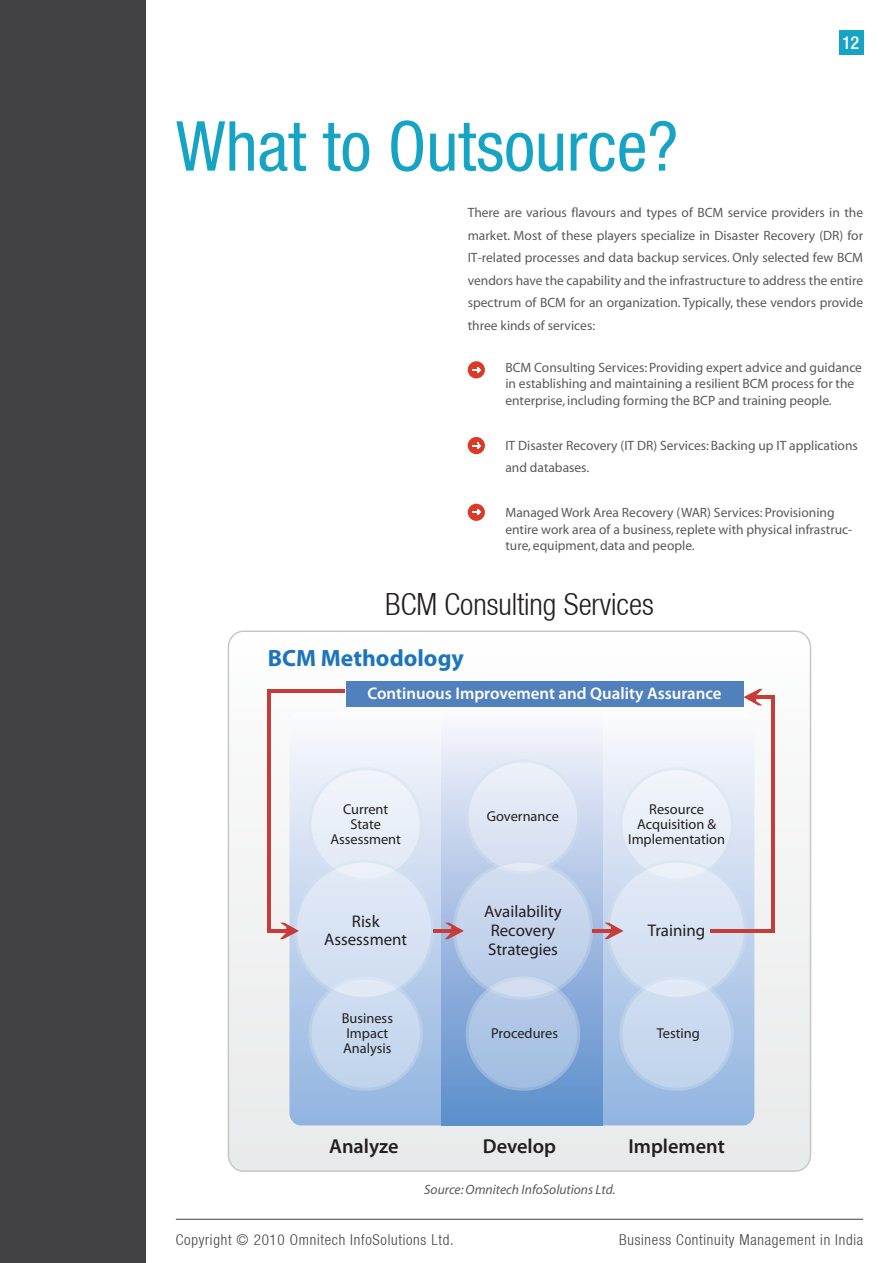
<style>
.page{position:relative;width:894px;height:1263px;background:#fff}
.page>*{position:absolute;margin:0;border:0;box-sizing:border-box;transform-origin:0 0}
.t1{font:69px "Heavenetica Cond 5 SH";color:#15a4c4}
.t2{font:30.6px "Heavenetica Cond 4 Lt SH";color:#231f20}
.t3{font:700 23.7px "Myriad Pro";color:#1c75bc}
.t4{font:600 20.25px "Myriad Pro";color:#231f20}
.t5{font:18px "Heavenetica Cond 6 Med SH";color:#fff}
.t6{font:16.95px/18.6px "Myriad Pro";color:#231f20;text-align:center}
.t7{font:600 16.95px "Myriad Pro";color:#fff}
.t8{font:15px "Heavenetica Cond 4 Lt SH";letter-spacing:.05em;color:#424143}
.t9{font:14.4px/15.1px "Myriad Pro";color:#231f20;text-align:center}
.t10{font:13.5px/22.5px "Myriad";color:#58595b}
.t11{font:italic 13.5px "Myriad";color:#58595b}
</style>
<div class="page">
<div style="left:0;top:0;width:146px;height:1263px;background:#424143"></div>
<hr style="left:176px;top:1219px;width:686px;height:1px;background:#424143">
<div style="left:838px;top:30px;width:25px;height:25px;background:#15a4c4"></div>
<div style="left:467px;top:361px;width:17px;height:17px;background:#dc3a26;border-radius:50%"></div>
<svg style="left:472px;top:367px;width:8px;height:5px"></svg>
<div style="left:467px;top:437px;width:17px;height:17px;background:#dc3a26;border-radius:50%"></div>
<svg style="left:472px;top:443px;width:8px;height:5px"></svg>
<div style="left:467px;top:504px;width:17px;height:17px;background:#dc3a26;border-radius:50%"></div>
<svg style="left:472px;top:510px;width:8px;height:5px"></svg>
<svg style="left:230px;top:633px;width:578px;height:536px"></svg>
<div style="left:227px;top:630px;width:584px;height:542px;border:2px solid #c7c7c7;border-radius:16px"></div>
<svg style="left:289px;top:712px;width:152px;height:413px"></svg>
<svg style="left:602px;top:712px;width:152px;height:413px"></svg>
<div style="left:441px;top:712px;width:161px;height:413px;background:linear-gradient(to bottom,#f6f4fb,#5b8bca)"></div>
<div style="left:345px;top:681px;width:398px;height:26px;background:#5181bd"></div>
<div style="left:310px;top:769px;width:111px;height:111px;background:#e9eff8;border-radius:50%"></div>
<div style="left:308px;top:767px;width:115px;height:114px;border:3px solid #d3e3ed;border-radius:50%"></div>
<div style="left:467px;top:761px;width:111px;height:111px;background:#e0e7f5;border-radius:50%"></div>
<div style="left:465px;top:759px;width:115px;height:115px;border:3px solid #d3e3ed;border-radius:50%"></div>
<div style="left:620px;top:769px;width:112px;height:111px;background:#e9eff8;border-radius:50%"></div>
<div style="left:619px;top:767px;width:114px;height:114px;border:3px solid #d3e3ed;border-radius:50%"></div>
<div style="left:310px;top:978px;width:111px;height:111px;background:#c7d8ee;border-radius:50%"></div>
<div style="left:308px;top:976px;width:115px;height:115px;border:3px solid #d3e3ed;border-radius:50%"></div>
<div style="left:467px;top:978px;width:111px;height:111px;background:#acc4e4;border-radius:50%"></div>
<div style="left:465px;top:976px;width:115px;height:115px;border:3px solid #d3e3ed;border-radius:50%"></div>
<div style="left:620px;top:978px;width:112px;height:111px;background:#c7d8ee;border-radius:50%"></div>
<div style="left:619px;top:976px;width:114px;height:115px;border:3px solid #d3e3ed;border-radius:50%"></div>
<div style="left:295px;top:861px;width:137px;height:137px;background:#d8e4f3;border-radius:50%"></div>
<div style="left:294px;top:860px;width:140px;height:140px;border:3px solid #d3e3ed;border-radius:50%"></div>
<svg style="left:454px;top:861px;width:137px;height:137px;background:#c6d5ec"></svg>
<div style="left:452px;top:860px;width:141px;height:140px;border:3px solid #d3e3ed;border-radius:50%"></div>
<div style="left:607px;top:861px;width:138px;height:137px;background:linear-gradient(to bottom,#e2eaf6,#d2dff1);border-radius:50%"></div>
<div style="left:606px;top:860px;width:140px;height:140px;border:3px solid #d3e3ed;border-radius:50%"></div>
<hr style="left:267px;top:689px;width:4px;height:244px;background:#c73c38">
<hr style="left:267px;top:689px;width:77px;height:3px;background:#c73c38">
<hr style="left:267px;top:929px;width:22px;height:3px;background:#c73c38">
<svg style="left:280px;top:923px;width:19px;height:16px"></svg>
<hr style="left:432px;top:929px;width:22px;height:3px;background:#c73c38">
<svg style="left:444px;top:923px;width:20px;height:16px"></svg>
<hr style="left:592px;top:929px;width:21px;height:3px;background:#c73c38">
<svg style="left:604px;top:923px;width:19px;height:16px"></svg>
<hr style="left:771px;top:695px;width:3px;height:237px;background:#c73c38">
<hr style="left:709px;top:929px;width:65px;height:3px;background:#c73c38">
<hr style="left:752px;top:695px;width:22px;height:4px;background:#c73c38">
<svg style="left:743px;top:689px;width:19px;height:16px"></svg>
<h1 class="t1" style="left:176px;top:102px;width:503px">What to Outsource?</h1>
<h3 class="t5" style="left:841px;top:31px;width:19px">12</h3>
<p class="t10" style="left:467px;top:202px;width:397px;text-align:justify">There are various flavours and types of BCM service providers in the market. Most of these players specialize in Disaster Recovery (DR) for IT-related processes and data backup services. Only selected few BCM vendors have the capability and the infrastructure to address the entire spectrum of BCM for an organization. Typically, these vendors provide three kinds of services:</p>
<p class="t10" style="left:505px;top:359px;width:358px;line-height:16.5px">BCM Consulting Services: Providing expert advice and guidance in establishing and maintaining a resilient BCM process for the enterprise, including forming the BCP and training people.</p>
<p class="t10" style="left:505px;top:434px;width:354px">IT Disaster Recovery (IT DR) Services: Backing up IT applications and databases.</p>
<p class="t10" style="left:505px;top:505px;width:348px;line-height:16.5px">Managed Work Area Recovery (WAR) Services: Provisioning entire work area of a business, replete with physical infrastruc&shy;ture, equipment, data and people.</p>
<h2 class="t2" style="left:385px;top:584px;width:270px">BCM Consulting Services</h2>
<h3 class="t3" style="left:267px;top:643px;width:197px">BCM Methodology</h3>
<p class="t7" style="left:367px;top:683px;width:355px">Continuous Improvement and Quality Assurance</p>
<p class="t9" style="left:330px;top:801px;width:72px">Current<br>State<br>Assessment</p>
<p class="t9" style="left:486px;top:808px;width:74px">Governance</p>
<p class="t9" style="left:628px;top:801px;width:98px">Resource<br>Acquisition &amp;<br>Implementation</p>
<p class="t6" style="left:324px;top:911px;width:84px">Risk<br>Assessment</p>
<p class="t6" style="left:484px;top:902px;width:79px;text-align:left">Availability<br>Recovery<br>Strategies</p>
<p class="t6" style="left:647px;top:921px;width:59px">Training</p>
<p class="t9" style="left:341px;top:1010px;width:53px;text-align:left">Business<br>Impact<br>Analysis</p>
<p class="t9" style="left:491px;top:1025px;width:68px">Procedures</p>
<p class="t9" style="left:656px;top:1025px;width:45px">Testing</p>
<h3 class="t4" style="left:329px;top:1133px;width:71px">Analyze</h3>
<h3 class="t4" style="left:482px;top:1133px;width:75px">Develop</h3>
<h3 class="t4" style="left:628px;top:1133px;width:98px">Implement</h3>
<p class="t11" style="left:424px;top:1182px;width:193px">Source: Omnitech InfoSolutions Ltd.</p>
<p class="t8" style="left:176px;top:1230px;width:279px">Copyright © 2010 Omnitech InfoSolutions Ltd.</p>
<p class="t8" style="left:619px;top:1230px;width:245px">Business Continuity Management in India</p>
</div>
